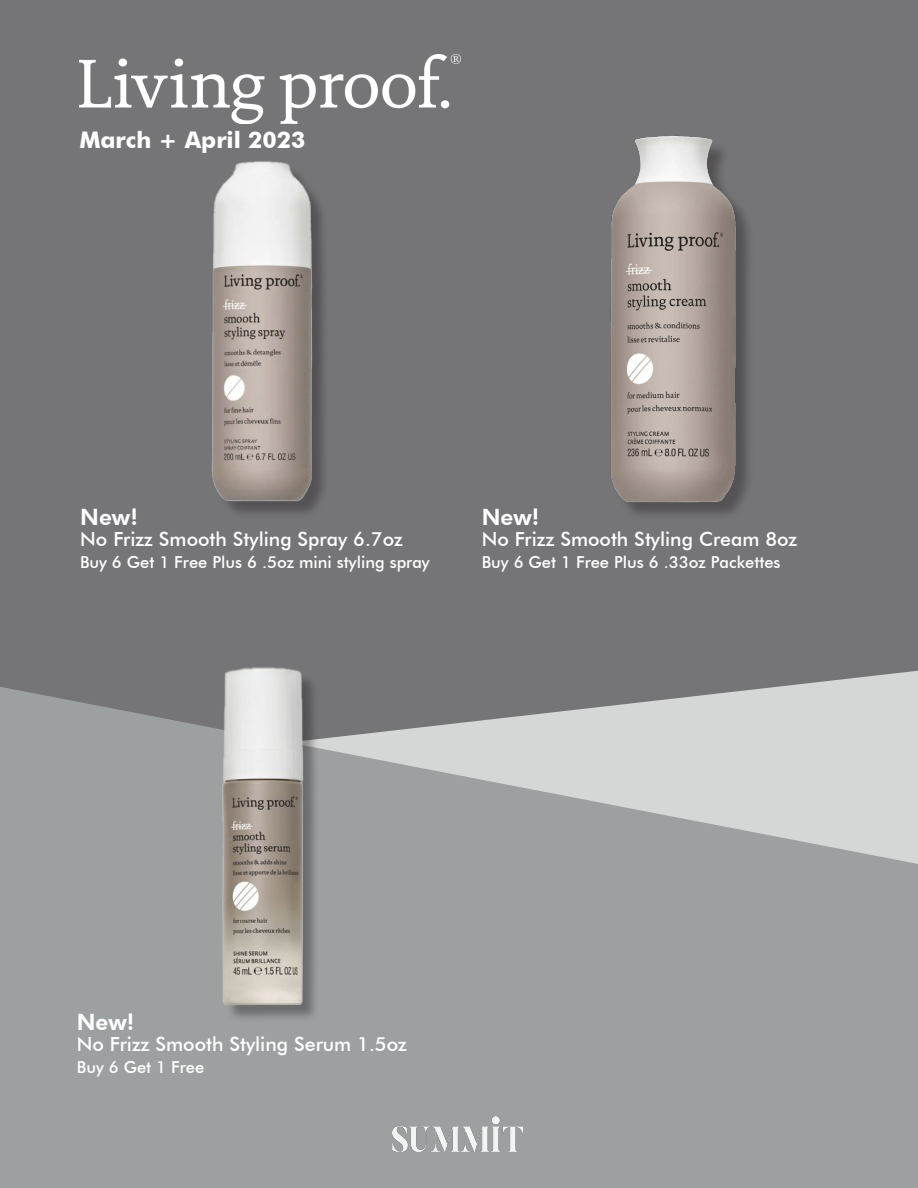
<style>
.page{position:relative;width:918px;height:1188px;background:#fff}
.page>*{position:absolute;margin:0;border:0;box-sizing:border-box;transform-origin:0 0}
.t1{font:700 22.95px "Futura BT";color:#fff}
.t2{font:800 22.5px "Futura BT";color:#fff}
.t3{font:500 19.5px "Futura BT";color:#fff}
.t4{font:500 16.5px "Futura BT";color:#fff}
</style>
<div class="page">
<div style="left:0;top:0;width:918px;height:687px;background:#757477"></div>
<svg style="left:0;top:687px;width:918px;height:501px;fill:#9da0a1"></svg>
<img style="left:79px;top:54px;width:381px;height:71px">
<img style="left:393px;top:1116px;width:130px;height:36px">
<div style="left:215px;top:165px;width:115px;height:355px;background:#231f20;opacity:.4"></div>
<img style="left:175px;top:148px;width:174px;height:360px">
<div style="left:225px;top:670px;width:96px;height:353px;background:#231f20;opacity:.4"></div>
<img style="left:175px;top:653px;width:174px;height:360px">
<div style="left:613px;top:139px;width:142px;height:382px;background:#231f20;opacity:.4"></div>
<img style="left:582px;top:131px;width:183px;height:377px">
<p class="t1" style="left:79px;top:126px;width:227px">March + April 2023</p>
<p class="t2" style="left:80px;top:503px;width:59px">New!</p>
<p class="t3" style="left:80px;top:527px;width:324px">No Frizz Smooth Styling Spray 6.7oz</p>
<p class="t4" style="left:80px;top:552px;width:351px">Buy 6 Get 1 Free Plus 6 .5oz mini styling spray</p>
<p class="t2" style="left:482px;top:503px;width:59px">New!</p>
<p class="t3" style="left:482px;top:527px;width:317px">No Frizz Smooth Styling Cream 8oz</p>
<p class="t4" style="left:482px;top:552px;width:300px">Buy 6 Get 1 Free Plus 6 .33oz Packettes</p>
<p class="t2" style="left:77px;top:1008px;width:59px">New!</p>
<p class="t3" style="left:77px;top:1032px;width:332px">No Frizz Smooth Styling Serum 1.5oz</p>
<p class="t4" style="left:77px;top:1057px;width:129px">Buy 6 Get 1 Free</p>
</div>
